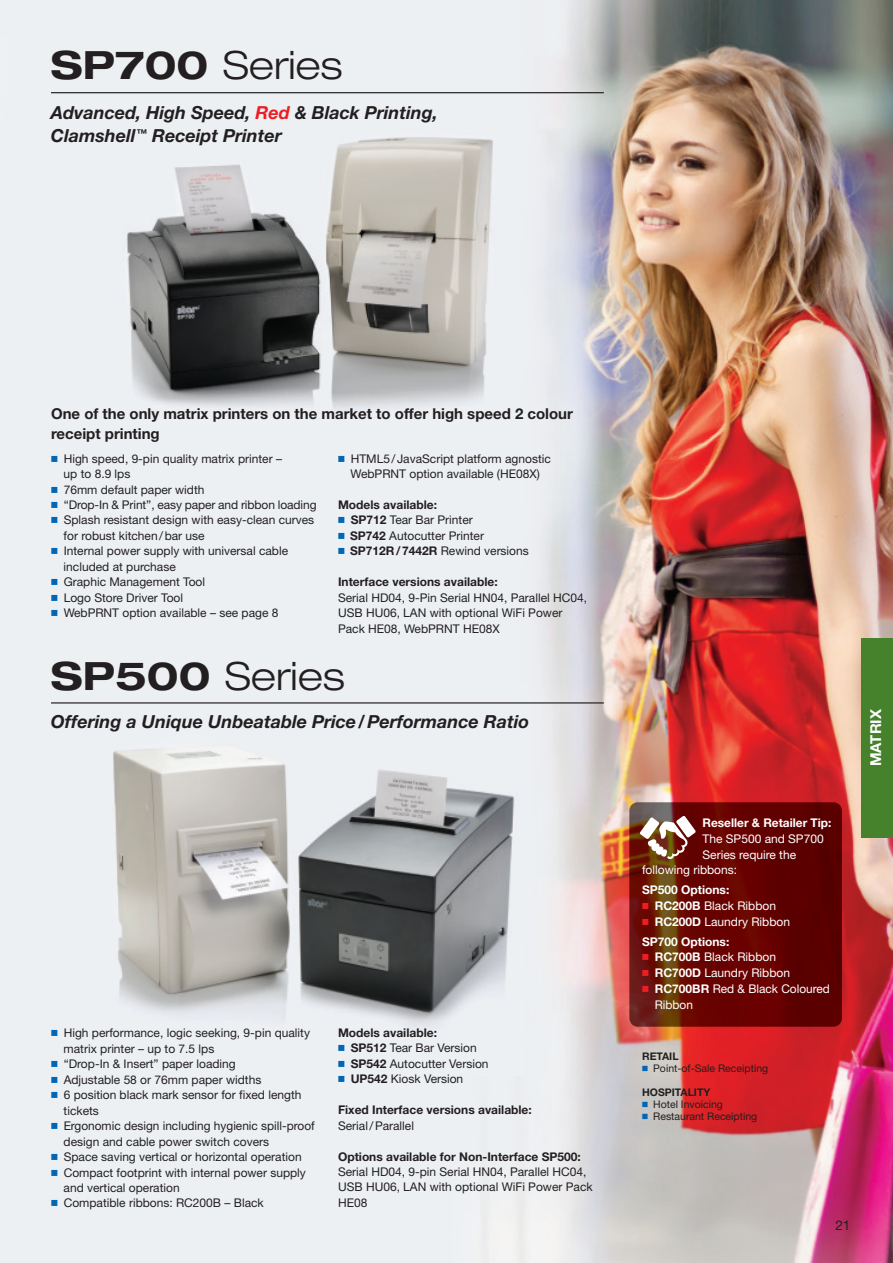
<style>
.page{position:relative;width:893px;height:1263px;background:#fff}
.page>*{position:absolute;margin:0;border:0;box-sizing:border-box;transform-origin:0 0}
.t1{font:300 expanded 39px "Helvetica Neue";color:#231f20}
.t2{font:italic 700 18px/22.5px "Helvetica Neue";color:#231f20}
.t3{font:700 15px/19.5px "Helvetica Neue";color:#231f20}
.t4{font:700 15px "Helvetica Neue";color:#fff}
.t5{font:13.5px "Helvetica Neue";color:#231f20}
.t6{font:12px/15.5px "Helvetica Neue";color:#231f20}
.t7{font:12px/15.8px "Helvetica Neue";color:#fff}
.t8{font:700 12px "Helvetica Neue";color:#231f20}
.t9{font:700 12px/20px "Helvetica Neue";color:#fff}
.t10{font:10.5px "Helvetica Neue";color:#231f20}
.t11{font:700 10.5px "Helvetica Neue";color:#231f20}
.s1{font-weight:700}
.s2{color:#ee1d23}
.s3{font-family:"Universal Newswith Comm Pi";color:#0166b3}
.s4{font-family:"Universal Newswith Comm Pi";color:#ee1d23}
.s5{font-family:"Universal Newswith Comm Pi";font-weight:400;color:#ee1d23}
.s6{font-weight:400}
</style>
<div class="page">
<img style="left:0;top:0;width:893px;height:1263px">
<img style="left:112px;top:120px;width:395px;height:319px">
<img style="left:100px;top:734px;width:426px;height:341px">
<hr style="left:51px;top:92px;width:553px;height:1px;background:#231f20">
<hr style="left:51px;top:702px;width:553px;height:1px;background:#231f20">
<img style="left:629px;top:802px;width:213px;height:225px">
<svg style="left:640px;top:816px;width:56px;height:43px"></svg>
<div style="left:861px;top:638px;width:32px;height:200px;background:#46822b"></div>
<h1 class="t1" style="left:51px;top:51px;width:293px"><span class="s1">SP700</span> Series</h1>
<h2 class="t2" style="left:51px;top:103px;width:388px">Advanced, High Speed, <span class="s2">Red</span> &amp; Black Printing,<br>Clamshell<sup>™</sup> Receipt Printer</h2>
<p class="t3" style="left:51px;top:406px;width:523px">One of the only matrix printers on the market to offer high speed 2 colour receipt printing</p>
<p class="t6" style="left:64px;top:452px;width:220px;text-indent:-13px"><span class="s3">-</span> High speed, 9-pin quality matrix printer – up to 8.9 lps</p>
<p class="t6" style="left:51px;top:483px;width:155px"><span class="s3">-</span> 76mm default paper width</p>
<p class="t6" style="left:51px;top:498px;width:267px"><span class="s3">-</span> “Drop-In &amp; Print”, easy paper and ribbon loading</p>
<p class="t6" style="left:64px;top:514px;width:252px;text-indent:-13px"><span class="s3">-</span> Splash resistant design with easy-clean curves for robust kitchen / bar use</p>
<p class="t6" style="left:64px;top:544px;width:226px;text-indent:-13px"><span class="s3">-</span> Internal power supply with universal cable included at purchase</p>
<p class="t6" style="left:51px;top:575px;width:156px"><span class="s3">-</span> Graphic Management Tool</p>
<p class="t6" style="left:51px;top:591px;width:134px"><span class="s3">-</span> Logo Store Driver Tool</p>
<p class="t6" style="left:51px;top:606px;width:229px"><span class="s3">-</span> WebPRNT option available – see page 8</p>
<p class="t6" style="left:338px;top:452px;width:214px;text-align:center"><span class="s3">-</span> HTML5 / JavaScript platform agnostic<br>WebPRNT option available (HE08X)</p>
<p class="t8" style="left:338px;top:500px;width:100px">Models available:</p>
<p class="t6" style="left:338px;top:514px;width:136px"><span class="s3">-</span> <span class="s1">SP712</span> Tear Bar Printer</p>
<p class="t6" style="left:338px;top:529px;width:148px"><span class="s3">-</span> <span class="s1">SP742</span> Autocutter Printer</p>
<p class="t6" style="left:338px;top:544px;width:192px"><span class="s3">-</span> <span class="s1">SP712R / 7442R</span> Rewind versions</p>
<p class="t8" style="left:338px;top:578px;width:161px">Interface versions available:</p>
<p class="t6" style="left:338px;top:591px;width:251px">Serial HD04, 9-Pin Serial HN04, Parallel HC04,<br>USB HU06, LAN with optional WiFi Power<br>Pack HE08, WebPRNT HE08X</p>
<h1 class="t1" style="left:51px;top:662px;width:295px"><span class="s1">SP500</span> Series</h1>
<h2 class="t2" style="left:51px;top:712px;width:480px">Offering a Unique Unbeatable Price / Performance Ratio</h2>
<p class="t6" style="left:64px;top:1027px;width:248px;text-indent:-13px"><span class="s3">-</span> High performance, logic seeking, 9-pin quality matrix printer – up to 7.5 lps</p>
<p class="t6" style="left:51px;top:1057px;width:186px"><span class="s3">-</span> “Drop-In &amp; Insert” paper loading</p>
<p class="t6" style="left:51px;top:1073px;width:212px"><span class="s3">-</span> Adjustable 58 or 76mm paper widths</p>
<p class="t6" style="left:64px;top:1088px;width:239px;text-indent:-13px"><span class="s3">-</span> 6 position black mark sensor for fixed length tickets</p>
<p class="t6" style="left:64px;top:1119px;width:253px;text-indent:-13px"><span class="s3">-</span> Ergonomic design including hygienic spill-proof design and cable power switch covers</p>
<p class="t6" style="left:51px;top:1150px;width:252px"><span class="s3">-</span> Space saving vertical or horizontal operation</p>
<p class="t6" style="left:64px;top:1166px;width:244px;text-indent:-13px"><span class="s3">-</span> Compact footprint with internal power supply and vertical operation</p>
<p class="t6" style="left:51px;top:1196px;width:214px"><span class="s3">-</span> Compatible ribbons: RC200B – Black</p>
<p class="t8" style="left:338px;top:1028px;width:100px">Models available:</p>
<p class="t6" style="left:338px;top:1041px;width:140px"><span class="s3">-</span> <span class="s1">SP512</span> Tear Bar Version</p>
<p class="t6" style="left:338px;top:1057px;width:152px"><span class="s3">-</span> <span class="s1">SP542</span> Autocutter Version</p>
<p class="t6" style="left:338px;top:1072px;width:127px"><span class="s3">-</span> <span class="s1">UP542</span> Kiosk Version</p>
<p class="t8" style="left:338px;top:1105px;width:195px">Fixed Interface versions available:</p>
<p class="t6" style="left:338px;top:1119px;width:78px">Serial / Parallel</p>
<p class="t8" style="left:338px;top:1152px;width:244px">Options available for Non-Interface SP500:</p>
<p class="t6" style="left:338px;top:1165px;width:256px">Serial HD04, 9-pin Serial HN04, Parallel HC04,<br>USB HU06, LAN with optional WiFi Power Pack<br>HE08</p>
<p class="t9" style="left:702px;top:814px;width:130px">Reseller &amp; Retailer Tip:</p>
<p class="t7" style="left:702px;top:832px;width:123px">The SP500 and SP700</p>
<p class="t7" style="left:702px;top:847px;width:95px">Series require the</p>
<p class="t7" style="left:642px;top:863px;width:97px">following ribbons:</p>
<p class="t9" style="left:642px;top:881px;width:89px">SP500 Options:</p>
<p class="t7" style="left:642px;top:899px;width:135px"><span class="s4">-</span> <span class="s1">RC200B</span> Black Ribbon</p>
<p class="t9" style="left:642px;top:912px;width:149px"><span class="s5">-</span> RC200D <span class="s6">Laundry Ribbon<br></span>SP700 Options:</p>
<p class="t7" style="left:642px;top:950px;width:135px"><span class="s4">-</span> <span class="s1">RC700B</span> Black Ribbon</p>
<p class="t7" style="left:642px;top:966px;width:149px"><span class="s4">-</span> <span class="s1">RC700D</span> Laundry Ribbon</p>
<p class="t7" style="left:655px;top:982px;width:177px;text-indent:-13px"><span class="s4">-</span> <span class="s1">RC700BR</span> Red &amp; Black Coloured<br>Ribbon</p>
<p class="t11" style="left:642px;top:1052px;width:38px">RETAIL</p>
<p class="t10" style="left:642px;top:1064px;width:128px"><span class="s3">-</span> Point-of-Sale Receipting</p>
<p class="t11" style="left:642px;top:1088px;width:70px">HOSPITALITY</p>
<p class="t10" style="left:642px;top:1100px;width:82px"><span class="s3">-</span> Hotel Invoicing</p>
<p class="t10" style="left:642px;top:1112px;width:117px"><span class="s3">-</span> Restaurant Receipting</p>
<p class="t4" style="left:871px;top:766px;width:59px;rotate:-90deg">MATRIX</p>
<p class="t5" style="left:835px;top:1220px;width:16px">21</p>
</div>
